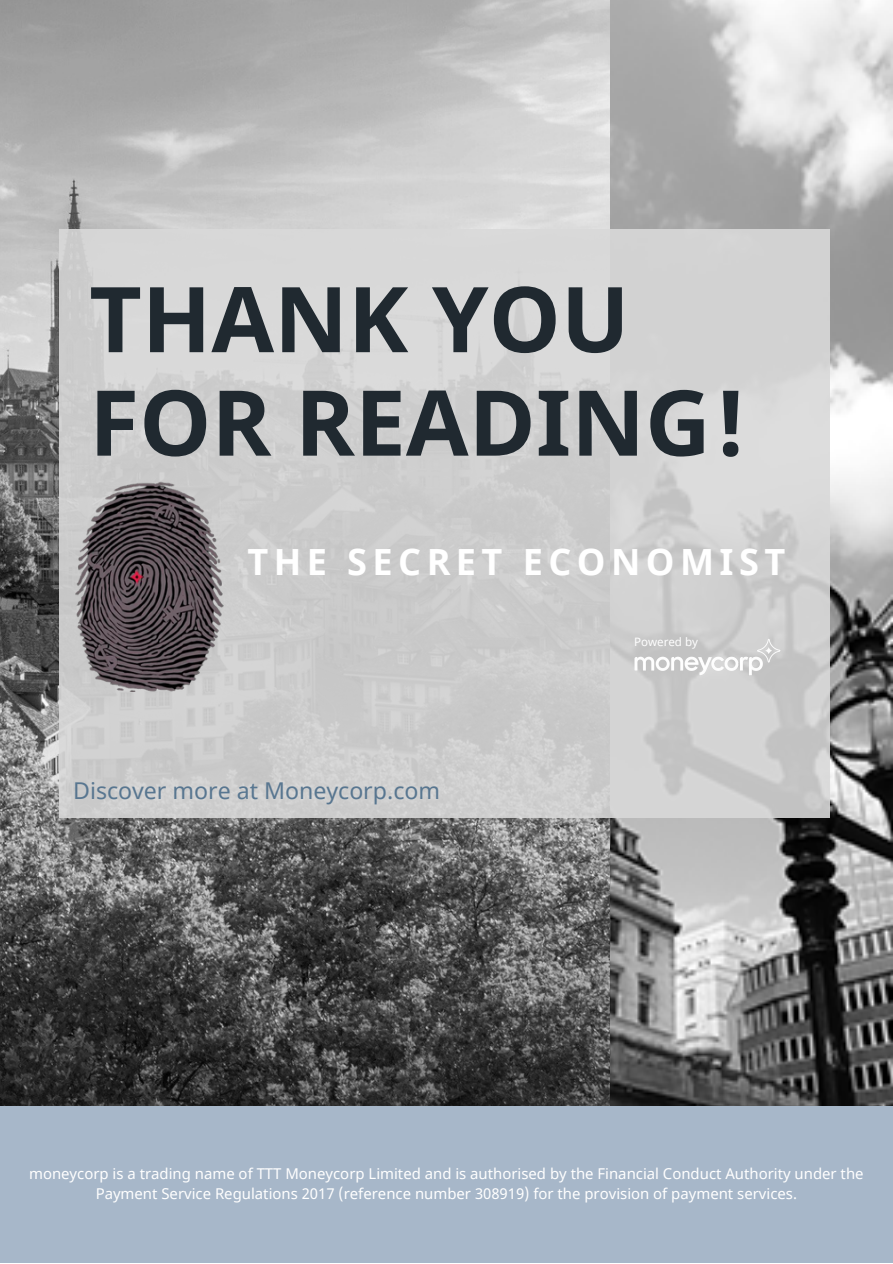
<style>
.page{position:relative;width:893px;height:1264px;background:#fff}
.page>*{position:absolute;margin:0;border:0;box-sizing:border-box;transform-origin:0 0}
.t1{font:700 90.75px/103.4px "Noto Sans";color:#202930}
.t2{font:700 36.15px "Noto Sans";letter-spacing:.15em;color:#fff}
.t3{font:23.1px "Noto Sans";color:#587690}
.t4{font:14.85px/20.1px "Noto Sans";color:#fff;text-align:center}
.t5{font:11.55px "Noto Sans";color:#fff}
</style>
<div class="page">
<img style="left:0;top:0;width:892px;height:1106px">
<div style="left:0;top:1106px;width:892px;height:156px;background:#a7b7c9"></div>
<div style="left:59px;top:229px;width:770px;height:588px;background:#d1d1d1"></div>
<img style="left:73px;top:481px;width:154px;height:211px">
<img style="left:620px;top:625px;width:173px;height:54px">
<h1 class="t1" style="left:89px;top:265px;width:659px">THANK YOU<br>FOR READING!</h1>
<h2 class="t2" style="left:247px;top:536px;width:539px">THE SECRET ECONOMIST</h2>
<h3 class="t3" style="left:73px;top:774px;width:368px">Discover more at Moneycorp.com</h3>
<p class="t5" style="left:634px;top:634px;width:66px">Powered by</p>
<p class="t4" style="left:29px;top:1162px;width:835px">moneycorp is a trading name of TTT Moneycorp Limited and is authorised by the Financial Conduct Authority under the<br>Payment Service Regulations 2017 (reference number 308919) for the provision of payment services.</p>
</div>
